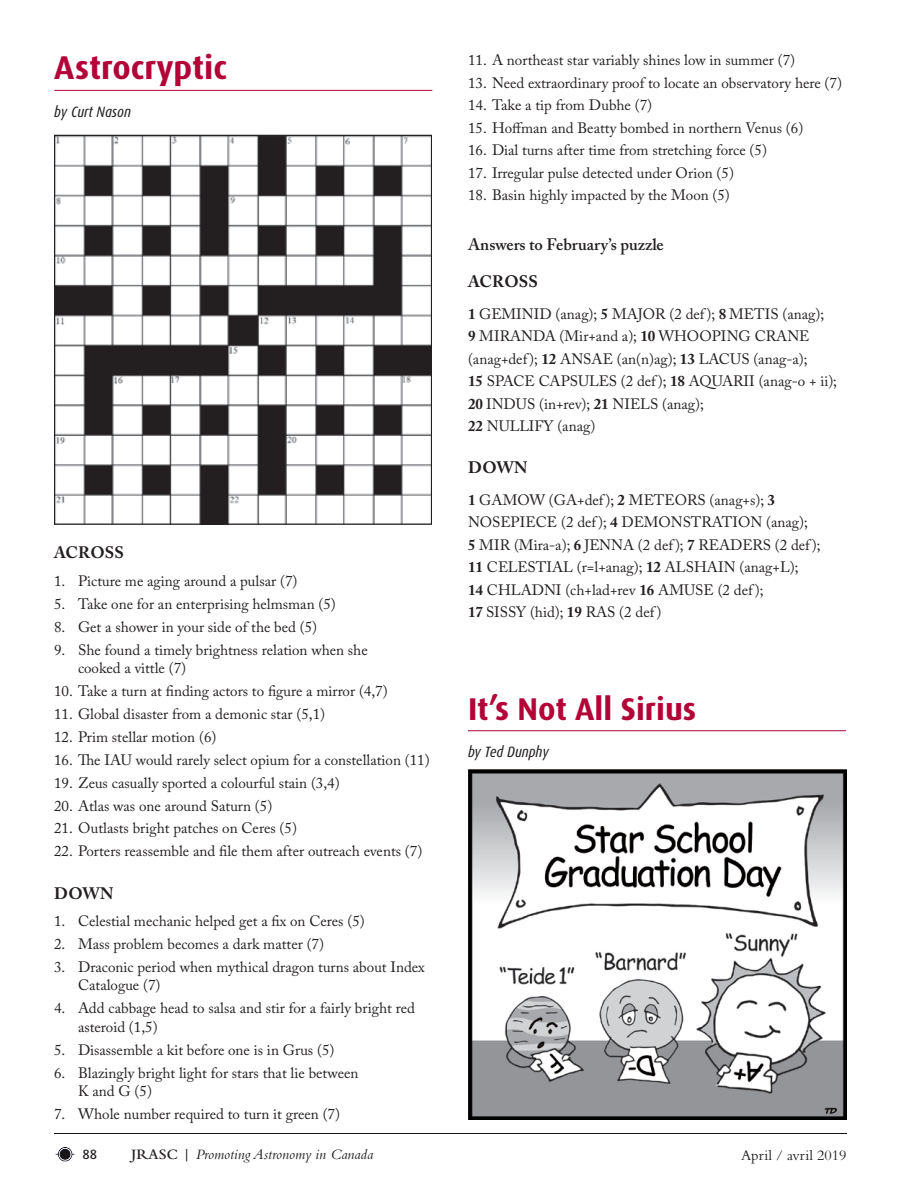
<style>
.page{position:relative;width:918px;height:1188px;background:#fff}
.page>*{position:absolute;margin:0;border:0;box-sizing:border-box;transform-origin:0 0}
.t1{font:700 33px "Dax";color:#b30437}
.t2{font:700 31.5px "Dax";color:#b30437}
.t3{font:600 16.5px "Adobe Caslon Pro";color:#231f20}
.t4{font:700 16.5px "Adobe Caslon Pro";letter-spacing:.015em;color:#231f20}
.t5{font:15px/22.5px "Adobe Caslon Pro";color:#231f20}
.t6{font:italic 15px "Bembo";color:#231f20}
.t7{font:italic 15px "Dax Condensed";color:#231f20}
.t8{font:15px "Bembo";color:#231f20}
.t9{font:500 13.5px "Dax";color:#231f20}
.s1{font-weight:700}
.s2{font-size:33px}
.s3{font-weight:600;font-style:normal}
</style>
<div class="page">
<div style="left:55px;top:1145px;width:22px;height:17px;background:#201c70;opacity:.4"></div>
<div style="left:52px;top:1131px;width:797px;height:5px;background:#201c70;opacity:.4"></div>
<hr style="left:54px;top:90px;width:378px;height:1px;background:#b30437">
<img style="left:56px;top:137px;width:374px;height:386px">
<div style="left:54px;top:135px;width:378px;height:390px;border:1px solid #231f20"></div>
<hr style="left:468px;top:730px;width:378px;height:1px;background:#b30437">
<img style="left:468px;top:770px;width:379px;height:350px">
<h1 class="t1" style="left:54px;top:49px;width:174px">Astrocryptic</h1>
<p class="t7" style="left:54px;top:103px;width:78px">by Curt Nason</p>
<p class="t4" style="left:54px;top:543px;width:71px">ACROSS</p>
<p class="t5" style="left:54px;top:569px;width:245px">1. Picture me aging around a pulsar (7)</p>
<p class="t5" style="left:54px;top:592px;width:283px">5. Take one for an enterprising helmsman (5)</p>
<p class="t5" style="left:54px;top:615px;width:265px">8. Get a shower in your side of the bed (5)</p>
<p class="t5" style="left:78px;top:640px;width:291px;line-height:18.5px;text-indent:-24px">9. She found a timely brightness relation when she cooked a vittle (7)</p>
<p class="t5" style="left:54px;top:679px;width:335px">10. Take a turn at finding actors to figure a mirror (4,7)</p>
<p class="t5" style="left:54px;top:702px;width:273px">11. Global disaster from a demonic star (5,1)</p>
<p class="t5" style="left:54px;top:725px;width:164px">12. Prim stellar motion (6)</p>
<p class="t5" style="left:54px;top:748px;width:377px">16. The IAU would rarely select opium for a constellation (11)</p>
<p class="t5" style="left:54px;top:771px;width:287px">19. Zeus casually sported a colourful stain (3,4)</p>
<p class="t5" style="left:54px;top:794px;width:220px">20. Atlas was one around Saturn (5)</p>
<p class="t5" style="left:54px;top:817px;width:244px">21. Outlasts bright patches on Ceres (5)</p>
<p class="t5" style="left:54px;top:840px;width:370px">22. Porters reassemble and file them after outreach events (7)</p>
<p class="t4" style="left:54px;top:883px;width:61px">DOWN</p>
<p class="t5" style="left:54px;top:910px;width:312px">1. Celestial mechanic helped get a fix on Ceres (5)</p>
<p class="t5" style="left:54px;top:933px;width:272px">2. Mass problem becomes a dark matter (7)</p>
<p class="t5" style="left:78px;top:958px;width:348px;line-height:18.5px;text-indent:-24px">3. Draconic period when mythical dragon turns about Index<br>Catalogue (7)</p>
<p class="t5" style="left:78px;top:999px;width:338px;line-height:18.5px;text-indent:-24px">4. Add cabbage head to salsa and stir for a fairly bright red asteroid (1,5)</p>
<p class="t5" style="left:54px;top:1038px;width:282px">5. Disassemble a kit before one is in Grus (5)</p>
<p class="t5" style="left:78px;top:1063px;width:282px;line-height:18.5px;text-indent:-24px">6. Blazingly bright light for stars that lie between<br>K and G (5)</p>
<p class="t5" style="left:54px;top:1102px;width:288px">7. Whole number required to turn it green (7)</p>
<p class="t5" style="left:468px;top:49px;width:329px">11. A northeast star variably shines low in summer (7)</p>
<p class="t5" style="left:468px;top:71px;width:376px">13. Need extraordinary proof to locate an observatory here (7)</p>
<p class="t5" style="left:468px;top:94px;width:186px">14. Take a tip from Dubhe (7)</p>
<p class="t5" style="left:468px;top:116px;width:337px">15. Hoffman and Beatty bombed in northern Venus (6)</p>
<p class="t5" style="left:468px;top:139px;width:300px">16. Dial turns after time from stretching force (5)</p>
<p class="t5" style="left:468px;top:161px;width:267px">17. Irregular pulse detected under Orion (5)</p>
<p class="t5" style="left:468px;top:184px;width:263px">18. Basin highly impacted by the Moon (5)</p>
<p class="t3" style="left:468px;top:234px;width:197px">Answers to February’s puzzle</p>
<p class="t4" style="left:468px;top:272px;width:24px">ACROSS</p>
<p class="t5" style="left:468px;top:302px;width:371px"><span class="s1">1</span> GEMINID (anag); <span class="s1">5</span> MAJOR (2 def ); <span class="s1">8</span> METIS (anag);<br><span class="s1">9</span> MIRANDA (Mir+and a); <span class="s1">10</span> WHOOPING CRANE (anag+def ); <span class="s1">12</span> ANSAE (an(n)ag); <span class="s1">13</span> LACUS (anag-a);<br><span class="s1">15</span> SPACE CAPSULES (2 def ); <span class="s1">18</span> AQUARII (anag-o + ii); <span class="s1">20</span> INDUS (in+rev); <span class="s1">21</span> NIELS (anag);<br><span class="s1">22</span> NULLIFY (anag)</p>
<p class="t4" style="left:468px;top:458px;width:30px">DOWN</p>
<p class="t5" style="left:468px;top:488px;width:354px"><span class="s1">1</span> GAMOW (GA+def ); <span class="s1">2</span> METEORS (anag+s); <span class="s1">3<br></span>NOSEPIECE (2 def ); <span class="s1">4</span> DEMONSTRATION (anag);<br><span class="s1">5</span> MIR (Mira-a); <span class="s1">6</span> JENNA (2 def ); <span class="s1">7</span> READERS (2 def ); <span class="s1">11</span> CELESTIAL (r=l+anag); <span class="s1">12</span> ALSHAIN (anag+L);<br><span class="s1">14</span> CHLADNI (ch+lad+rev <span class="s1">16</span> AMUSE (2 def );<br><span class="s1">17</span> SISSY (hid); <span class="s1">19</span> RAS (2 def )</p>
<h2 class="t2" style="left:468px;top:691px;width:230px">It<span class="s2">’s</span> Not All Sirius</h2>
<p class="t7" style="left:468px;top:744px;width:82px">by Ted Dunphy</p>
<p class="t9" style="left:82px;top:1147px;width:16px">88</p>
<p class="t6" style="left:131px;top:1145px;width:244px"><span class="s3">JRASC |</span> Promoting Astronomy in Canada</p>
<p class="t8" style="left:741px;top:1146px;width:107px">April / avril 2019</p>
</div>
